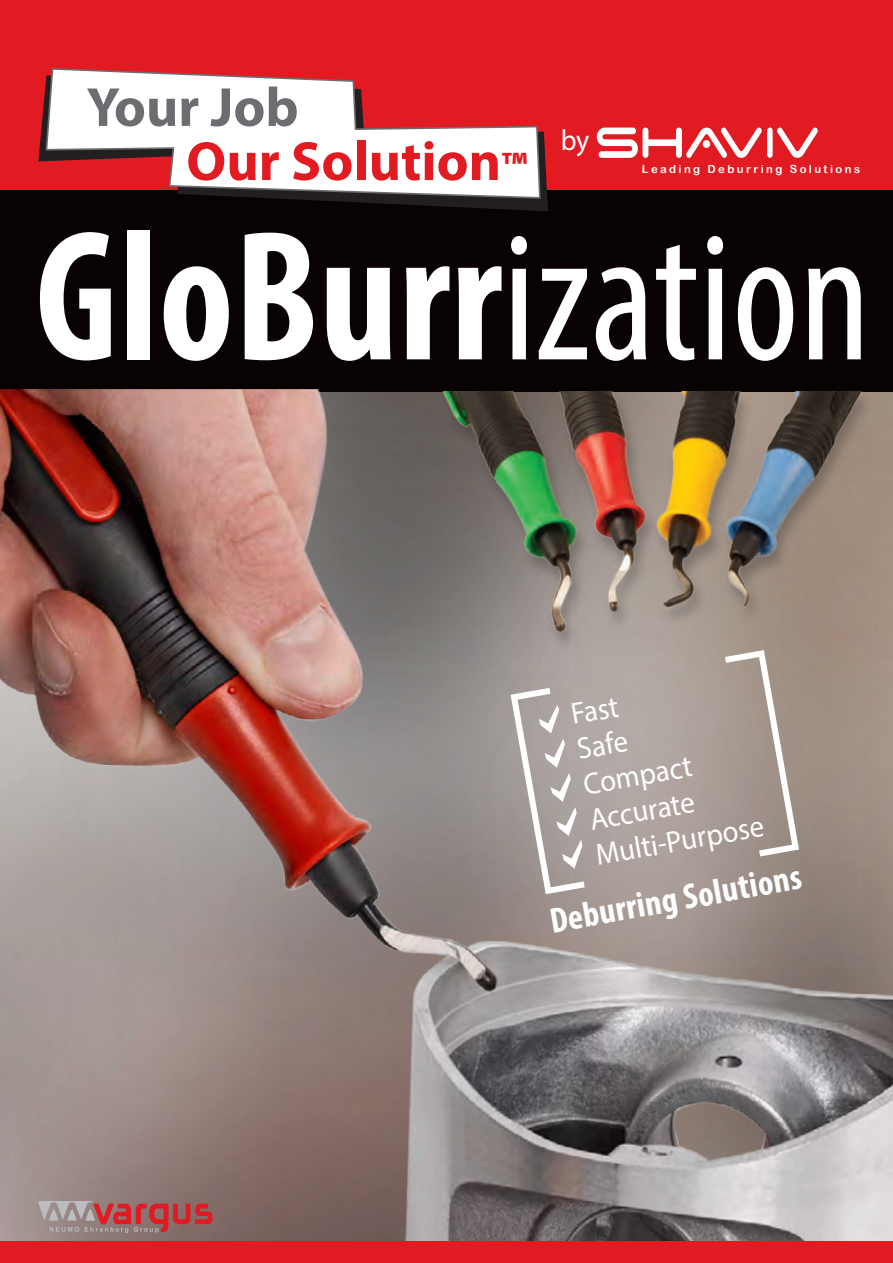
<style>
.page{position:relative;width:893px;height:1263px;background:#fff}
.page>*{position:absolute;margin:0;border:0;box-sizing:border-box;transform-origin:0 0}
.t1{font:700 condensed 187.2px "Myriad Pro";letter-spacing:.005em;color:#fff;scale:.93 1}
.Red_Title{font:700 55.5px "Myriad Pro";color:#e21a21}
.Red_Title-2{font:700 55.5px "Myriad Pro";color:#6c6d70}
.Red_Title-3{font:700 40.2px "Myriad Pro";color:#e21a21}
.Red_Title-4{font:700 condensed 35.7px "Myriad Pro";color:#fff}
.Red_Title-5{font:30.45px "Myriad Pro";color:#fff;scale:.95 1}
.Red_Title-6{font:29.25px "Myriad Pro";color:#fff;scale:.95 1}
.הערות{font:11.25px "Arial Rounded MT Bold";letter-spacing:.215em;color:#fff}
.s1{font-weight:400}
</style>
<div class="page">
<div style="left:0;top:187px;width:893px;height:204px;background:#080302"></div>
<div style="left:0;top:0;width:893px;height:190px;background:#e21a21"></div>
<svg style="left:597px;top:128px;width:221px;height:30px"></svg>
<img style="left:0;top:389px;width:893px;height:853px">
<svg style="left:507px;top:684px;width:84px;height:214px;background:#b1aaa7"></svg>
<svg style="left:719px;top:651px;width:83px;height:209px;background:#aa9d95"></svg>
<div style="left:0;top:1242px;width:893px;height:21px;background:#e21a21"></div>
<svg style="left:38px;top:91px;width:510px;height:120px"></svg>
<svg style="left:45px;top:68px;width:497px;height:132px"></svg>
<svg style="left:38px;top:1201px;width:175px;height:32px;background:#a86b6c"></svg>
<div style="left:438px;top:390px;width:437px;height:261px;background:#231f20;opacity:.3"></div>
<img style="left:388px;top:391px;width:505px;height:240px">
<p class="Red_Title-2" style="left:87px;top:71px;width:214px">Your Job</p>
<p class="Red_Title" style="left:186px;top:125px;width:316px">Our Solution</p>
<p class="Red_Title-3" style="left:501px;top:140px;width:28px">TM</p>
<p class="Red_Title-6" style="left:561px;top:122px;width:31px">by</p>
<p class="הערות" style="left:642px;top:163px;width:60px">Leading</p>
<p class="הערות" style="left:707px;top:163px;width:76px">Deburring</p>
<p class="הערות" style="left:790px;top:163px;width:72px">Solutions</p>
<p class="t1" style="left:36px;top:180px;width:899px">GloBurr<span class="s1">ization</span></p>
<p class="Red_Title-5" style="left:568px;top:696px;width:52px;rotate:-10deg">Fast</p>
<p class="Red_Title-5" style="left:574px;top:731px;width:55px;rotate:-10deg">Safe</p>
<p class="Red_Title-5" style="left:580px;top:766px;width:117px;rotate:-10deg">Compact</p>
<p class="Red_Title-5" style="left:587px;top:801px;width:113px;rotate:-10deg">Accurate</p>
<p class="Red_Title-5" style="left:593px;top:837px;width:181px;rotate:-10deg">Multi-Purpose</p>
<p class="Red_Title-4" style="left:546px;top:899px;width:256px;rotate:-10deg">Deburring Solutions</p>
</div>
